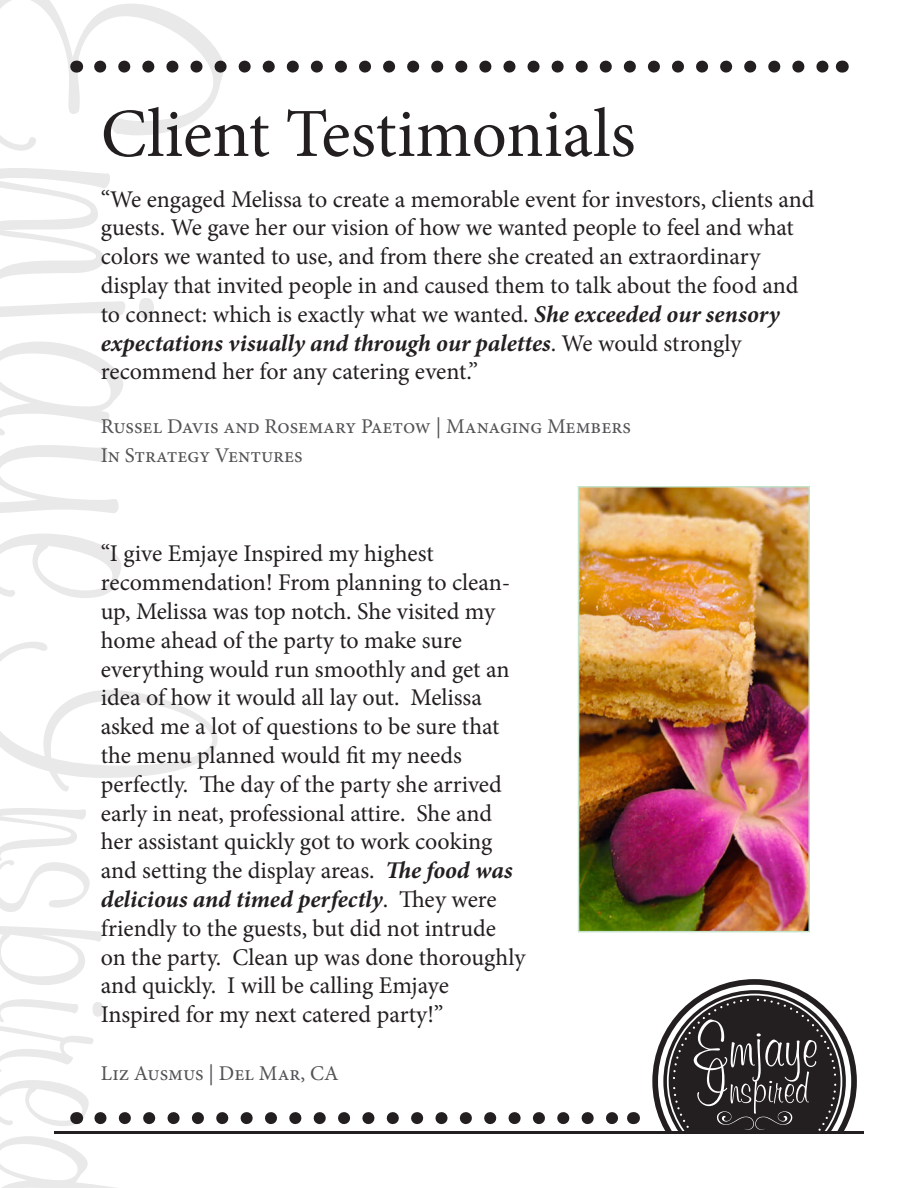
<style>
.page{position:relative;width:918px;height:1188px;background:#fff}
.page>*{position:absolute;margin:0;border:0;box-sizing:border-box;transform-origin:0 0}
.t1{font:69px "Minion Pro";color:#231f20}
.t2{font:24px/28.8px "Minion Pro";letter-spacing:-.005em;color:#231f20}
.t3{font:21px "Minion Pro";color:#535355}
.s1{font-weight:700;font-style:italic}
</style>
<div class="page">
<svg style="left:0;top:168px;width:154px;height:151px"></svg>
<svg style="left:0;top:342px;width:123px;height:171px"></svg>
<svg style="left:0;top:534px;width:121px;height:64px"></svg>
<svg style="left:0;top:642px;width:218px;height:150px"></svg>
<svg style="left:0;top:808px;width:90px;height:104px"></svg>
<svg style="left:0;top:926px;width:102px;height:59px"></svg>
<svg style="left:0;top:999px;width:103px;height:73px"></svg>
<svg style="left:0;top:1136px;width:109px;height:51px"></svg>
<hr style="left:54px;top:1131px;width:810px;height:3px;background:#231f20">
<svg style="left:652px;top:979px;width:205px;height:152px"></svg>
<svg style="left:0;top:1px;width:829px;height:150px"></svg>
<svg style="left:842px;top:61px;width:1px;height:12px"></svg>
<img style="left:581px;top:489px;width:226px;height:440px">
<div style="left:578px;top:486px;width:232px;height:446px;border:2px solid #c3e2c8"></div>
<svg style="left:100px;top:1112px;width:518px;height:12px"></svg>
<svg style="left:0;top:1080px;width:89px;height:46px"></svg>
<svg style="left:633px;top:1112px;width:1px;height:12px"></svg>
<p class="t1" style="left:101px;top:88px;width:536px">Client Testimonials</p>
<p class="t2" style="left:101px;top:185px;width:715px">“We engaged Melissa to create a memorable event for investors, clients and guests. We gave her our vision of how we wanted people to feel and what colors we wanted to use, and from there she created an extraordinary</p>
<p class="t2" style="left:101px;top:271px;width:699px">display that invited people in and caused them to talk about the food and to connect: which is exactly what we wanted. <span class="s1">She exceeded our sensory expectations visually and through our palettes</span>. We would strongly</p>
<p class="t2" style="left:101px;top:357px;width:379px">recommend her for any catering event.”</p>
<p class="t3" style="left:101px;top:413px;width:532px">Russel Davis and Rosemary Paetow | Managing Members</p>
<p class="t3" style="left:101px;top:441px;width:203px">In Strategy Ventures</p>
<p class="t2" style="left:101px;top:540px;width:334px">“I give Emjaye Inspired my highest</p>
<p class="t2" style="left:101px;top:568px;width:411px">recommendation! From planning to clean&shy;up, Melissa was top notch. She visited my home ahead of the party to make sure</p>
<p class="t2" style="left:101px;top:655px;width:410px">everything would run smoothly and get an idea of how it would all lay out. Melissa asked me a lot of questions to be sure that the menu planned would fit my needs</p>
<p class="t2" style="left:101px;top:770px;width:427px">perfectly. The day of the party she arrived early in neat, professional attire. She and her assistant quickly got to work cooking and setting the display areas. <span class="s1">The food was delicious and timed perfectly</span>. They were friendly to the guests, but did not intrude on the party. Clean up was done thoroughly and quickly. I will be calling Emjaye</p>
<p class="t2" style="left:101px;top:1000px;width:344px">Inspired for my next catered party!”</p>
<p class="t3" style="left:101px;top:1059px;width:239px">Liz Ausmus | Del Mar, CA</p>
</div>
